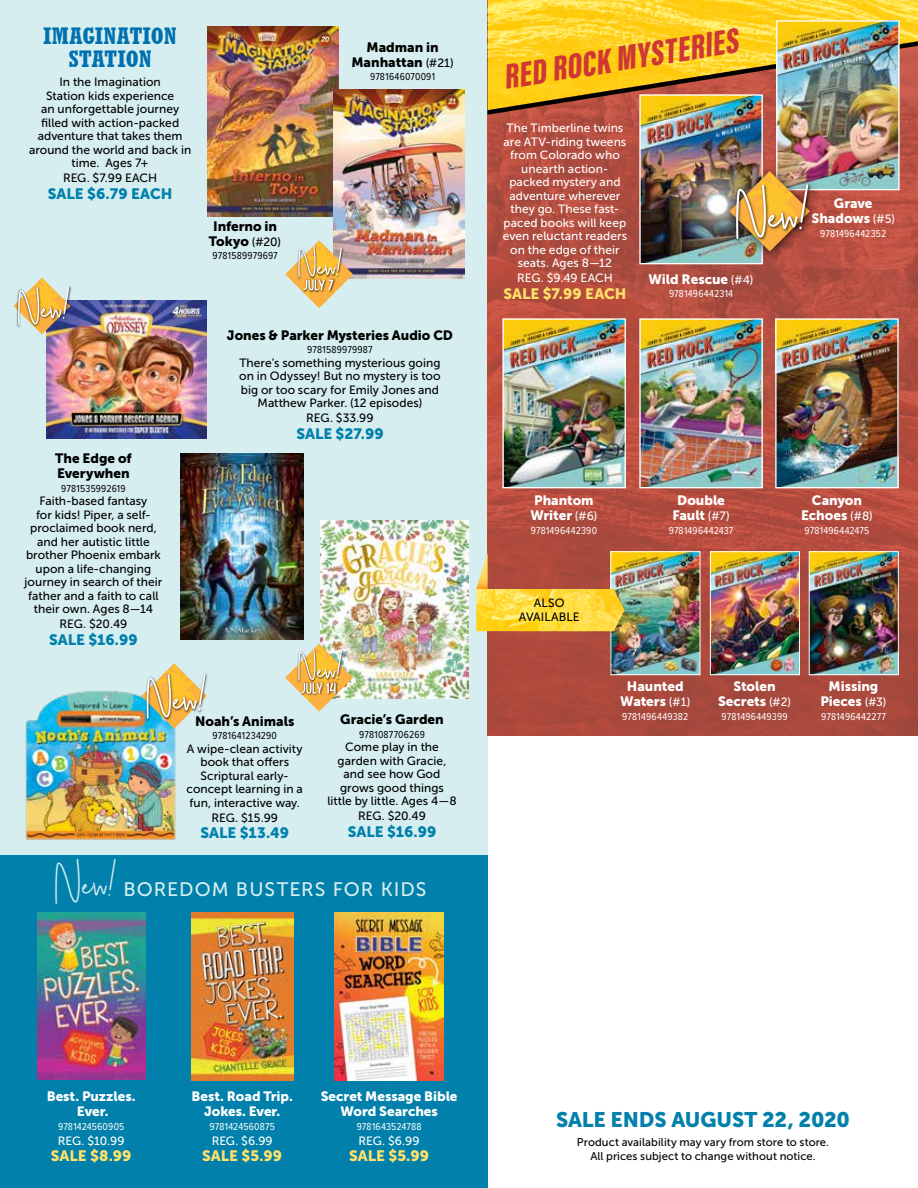
<style>
.page{position:relative;width:918px;height:1188px;background:#fff}
.page>*{position:absolute;margin:0;border:0;box-sizing:border-box;transform-origin:0 0}
.t1{font:46.5px "Rosefield";color:#d6eef0}
.t2{font:italic 900 36px "Acumin Pro Extra Cond";color:#cf3734}
.t3{font:700 condensed 22.5px/22.5px "Rockwell Nova";letter-spacing:.005em;color:#0071ae;text-align:center}
.t4{font:21px "Museo Sans 900";letter-spacing:-.01em;color:#0080aa}
.t5{font:19.5px "Museo Sans 500";letter-spacing:.05em;color:#d6eef0}
.t6{font:15px "Museo Sans 900";color:#0080aa}
.t7{font:15px "Museo Sans 900";color:#ffe06a}
.t8{font:13.5px/15px "Museo Sans 900";letter-spacing:-.005em;color:#fff;text-align:center}
.t9{font:13.5px/15px "Museo Sans 900";letter-spacing:-.005em;color:#000;text-align:center}
.t10{font:12px/13.5px "Museo Sans 500";letter-spacing:.005em;color:#000;text-align:center}
.t11{font:12px/13.5px "Museo Sans 500";letter-spacing:.005em;color:#fff;text-align:center}
.t12{font:11.25px/13.5px "Museo Sans 500";letter-spacing:.005em;color:#000;text-align:center}
.t13{font:10.5px "Proxima Nova Cond";letter-spacing:.02em;color:#fff}
.t14{font:10.5px "Proxima Nova Cond";letter-spacing:.02em;color:#000}
.s1{font-family:"Museo Sans 500";font-size:12px}
</style>
<div class="page">
<div style="left:0;top:0;width:488px;height:1186px;background:#d6eef0"></div>
<img style="left:488px;top:115px;width:430px;height:621px">
<img style="left:488px;top:0;width:430px;height:110px">
<div style="left:0;top:855px;width:488px;height:333px;background:#0080aa"></div>
<img style="left:321px;top:521px;width:147px;height:178px">
<img style="left:181px;top:453px;width:123px;height:186px">
<img style="left:191px;top:913px;width:102px;height:167px">
<img style="left:335px;top:913px;width:109px;height:168px">
<img style="left:37px;top:913px;width:108px;height:167px">
<img style="left:811px;top:553px;width:86px;height:120px">
<div style="left:809px;top:551px;width:90px;height:124px;border:1px solid #fff"></div>
<img style="left:46px;top:301px;width:161px;height:137px">
<img style="left:25px;top:691px;width:151px;height:149px">
<img style="left:504px;top:320px;width:120px;height:166px">
<div style="left:502px;top:318px;width:124px;height:170px;border:1px solid #fff"></div>
<img style="left:207px;top:27px;width:131px;height:189px">
<img style="left:641px;top:96px;width:120px;height:166px">
<div style="left:639px;top:94px;width:124px;height:170px;border:1px solid #fff"></div>
<img style="left:641px;top:320px;width:120px;height:166px">
<div style="left:639px;top:318px;width:124px;height:170px;border:1px solid #fff"></div>
<img style="left:778px;top:22px;width:120px;height:166px">
<div style="left:776px;top:20px;width:124px;height:170px;border:1px solid #fff"></div>
<img style="left:333px;top:89px;width:132px;height:190px">
<img style="left:777px;top:320px;width:120px;height:166px">
<div style="left:775px;top:318px;width:124px;height:170px;border:1px solid #fff"></div>
<img style="left:712px;top:553px;width:86px;height:120px">
<div style="left:710px;top:551px;width:90px;height:124px;border:1px solid #fff"></div>
<img style="left:613px;top:553px;width:85px;height:120px">
<div style="left:611px;top:551px;width:89px;height:124px;border:1px solid #fff"></div>
<img style="left:141px;top:663px;width:66px;height:66px">
<img style="left:285px;top:644px;width:68px;height:68px">
<svg style="left:285px;top:240px;width:68px;height:68px"></svg>
<div style="left:722px;top:164px;width:98px;height:98px;background:#000;opacity:.75"></div>
<img style="left:810px;top:181px;width:3px;height:62px">
<img style="left:730px;top:171px;width:80px;height:80px">
<img style="left:70px;top:286px;width:2px;height:43px">
<img style="left:14px;top:278px;width:56px;height:56px">
<svg style="left:476px;top:553px;width:149px;height:78px"></svg>
<h3 class="t3" style="left:43px;top:24px;width:135px">IMAGINATION<br>STATION</h3>
<p class="t10" style="left:29px;top:76px;width:164px">In the Imagination<br>Station kids experience<br>an unforgettable journey filled with action-packed adventure that takes them around the world and back in time. Ages 7+</p>
<p class="t10" style="left:63px;top:172px;width:96px">REG. $7.99 EACH</p>
<p class="t6" style="left:48px;top:185px;width:126px">SALE $6.79 EACH</p>
<p class="t9" style="left:209px;top:218px;width:74px">Inferno in<br>Tokyo <span class="s1">(#20)</span></p>
<p class="t14" style="left:213px;top:248px;width:67px">9781589979697</p>
<p class="t9" style="left:351px;top:39px;width:104px">Madman in<br>Manhattan <span class="s1">(#21)</span></p>
<p class="t14" style="left:370px;top:69px;width:66px">9781646070091</p>
<p class="t9" style="left:55px;top:451px;width:78px;text-align:left">The Edge of<br>Everywhen</p>
<p class="t14" style="left:61px;top:481px;width:66px">9781535992619</p>
<p class="t10" style="left:25px;top:495px;width:139px">Faith-based fantasy<br>for kids! Piper, a self&shy;proclaimed book nerd, and her autistic little brother Phoenix embark upon a life-changing journey in search of their father and a faith to call their own. Ages 8—14</p>
<p class="t10" style="left:60px;top:618px;width:69px">REG. $20.49</p>
<p class="t6" style="left:49px;top:631px;width:90px">SALE $16.99</p>
<p class="t9" style="left:227px;top:327px;width:228px">Jones &amp; Parker Mysteries Audio CD</p>
<p class="t14" style="left:307px;top:342px;width:67px">9781589979987</p>
<p class="t10" style="left:239px;top:356px;width:203px">There’s something mysterious going on in Odyssey! But no mystery is too big or too scary for Emily Jones and Matthew Parker. (12 episodes)</p>
<p class="t10" style="left:306px;top:411px;width:69px">REG. $33.99</p>
<p class="t6" style="left:296px;top:425px;width:89px">SALE $27.99</p>
<h1 class="t1" style="left:56px;top:854px;width:63px">New!</h1>
<p class="t9" style="left:195px;top:713px;width:101px">Noah’s Animals</p>
<p class="t14" style="left:213px;top:728px;width:66px">9781641234290</p>
<p class="t10" style="left:187px;top:742px;width:118px">A wipe-clean activity book that offers<br>Scriptural early&shy;concept learning in a fun, interactive way.</p>
<p class="t10" style="left:211px;top:811px;width:68px">REG. $15.99</p>
<p class="t6" style="left:200px;top:824px;width:90px">SALE $13.49</p>
<p class="t9" style="left:340px;top:712px;width:105px">Gracie’s Garden</p>
<p class="t14" style="left:359px;top:726px;width:67px">9781087706269</p>
<p class="t10" style="left:327px;top:740px;width:131px">Come play in the garden with Gracie, and see how God grows good things little by little. Ages 4—8</p>
<p class="t10" style="left:358px;top:809px;width:69px">REG. $20.49</p>
<p class="t6" style="left:348px;top:823px;width:90px">SALE $16.99</p>
<h3 class="t5" style="left:123px;top:878px;width:305px">BOREDOM BUSTERS FOR KIDS</h3>
<h2 class="t2" style="left:500px;top:55px;width:239px;rotate:-9deg">RED ROCK MYSTERIES</h2>
<p class="t11" style="left:503px;top:121px;width:126px">The Timberline twins are ATV-riding tweens from Colorado who unearth action&shy;packed mystery and adventure wherever they go. These fast&shy;paced books will keep even reluctant readers on the edge of their seats. Ages 8—12</p>
<p class="t11" style="left:517px;top:271px;width:97px">REG. $9.49 EACH</p>
<p class="t7" style="left:503px;top:285px;width:125px">SALE $7.99 EACH</p>
<p class="t8" style="left:649px;top:272px;width:106px">Wild Rescue <span class="s1">(#4)</span></p>
<p class="t13" style="left:669px;top:286px;width:66px">9781496442314</p>
<p class="t8" style="left:812px;top:196px;width:85px">Grave<br>Shadows <span class="s1">(#5)</span></p>
<p class="t13" style="left:820px;top:226px;width:67px">9781496442352</p>
<p class="t8" style="left:530px;top:493px;width:69px;text-align:left">Phantom<br>Writer <span class="s1">(#6)</span></p>
<p class="t13" style="left:531px;top:522px;width:68px">9781496442390</p>
<p class="t8" style="left:672px;top:493px;width:59px">Double<br>Fault <span class="s1">(#7)</span></p>
<p class="t13" style="left:669px;top:522px;width:66px">9781496442437</p>
<p class="t8" style="left:801px;top:493px;width:73px">Canyon<br>Echoes <span class="s1">(#8)</span></p>
<p class="t13" style="left:805px;top:522px;width:66px">9781496442475</p>
<p class="t10" style="left:519px;top:597px;width:62px">ALSO<br>AVAILABLE</p>
<p class="t8" style="left:620px;top:679px;width:72px">Haunted<br>Waters <span class="s1">(#1)</span></p>
<p class="t13" style="left:622px;top:708px;width:68px">9781496449382</p>
<p class="t8" style="left:718px;top:679px;width:75px">Stolen<br>Secrets <span class="s1">(#2)</span></p>
<p class="t13" style="left:721px;top:708px;width:68px">9781496449399</p>
<p class="t8" style="left:821px;top:679px;width:68px">Missing<br>Pieces <span class="s1">(#3)</span></p>
<p class="t13" style="left:821px;top:708px;width:66px">9781496442277</p>
<p class="t8" style="left:47px;top:1089px;width:91px">Best. Puzzles.<br>Ever.</p>
<p class="t13" style="left:58px;top:1118px;width:68px">9781424560905</p>
<p class="t11" style="left:58px;top:1134px;width:68px">REG. $10.99</p>
<p class="t7" style="left:51px;top:1147px;width:82px">SALE $8.99</p>
<p class="t8" style="left:192px;top:1089px;width:103px">Best. Road Trip.<br>Jokes. Ever.</p>
<p class="t13" style="left:210px;top:1118px;width:67px">9781424560875</p>
<p class="t11" style="left:212px;top:1134px;width:63px">REG. $6.99</p>
<p class="t7" style="left:202px;top:1147px;width:82px">SALE $5.99</p>
<p class="t8" style="left:321px;top:1089px;width:138px">Secret Message Bible<br>Word Searches</p>
<p class="t13" style="left:357px;top:1118px;width:66px">9781643524788</p>
<p class="t11" style="left:359px;top:1134px;width:63px">REG. $6.99</p>
<p class="t7" style="left:349px;top:1147px;width:82px">SALE $5.99</p>
<h3 class="t4" style="left:556px;top:1108px;width:296px">SALE ENDS AUGUST 22, 2020</h3>
<p class="t12" style="left:577px;top:1136px;width:254px">Product availability may vary from store to store.<br>All prices subject to change without notice.</p>
</div>
